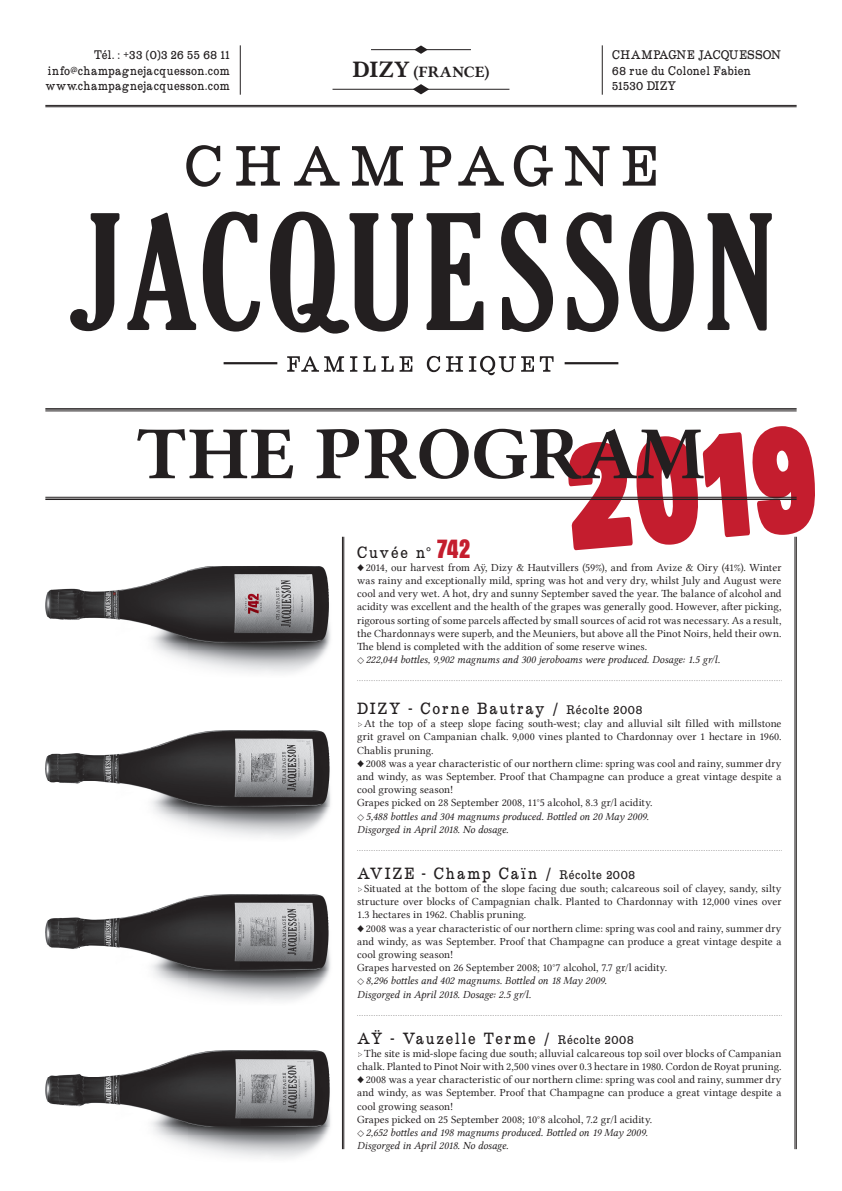
<style>
.page{position:relative;width:842px;height:1191px;background:#fff}
.page>*{position:absolute;margin:0;border:0;box-sizing:border-box;transform-origin:0 0}
.t1{font:75px "Lin Libertine B";color:#231f20}
.t2{font:16.9px "Roundslab Serif";letter-spacing:.11em;color:#231f20}
.t3{font:16px "Lin Libertine B";letter-spacing:.025em;color:#231f20}
.t4{font:13px/15.6px "Roundslab Serif";letter-spacing:.02em;color:#231f20}
.t5{font:11px/13.2px "Lin Libertine";letter-spacing:.005em;color:#231f20}
.t6{font:11px/13.2px "Lin Libertine I";letter-spacing:-.005em;color:#231f20}
.s1{font-size:24px}
.s2{font-family:"Aurora BT";font-weight:700;font-stretch:condensed;font-size:27.3px;color:#c41d2e}
.s3{font-family:"Lin Libertine"}
.s4{font-size:13px}
</style>
<div class="page">
<hr style="left:602px;top:45px;width:1px;height:50px;background:#231f20">
<hr style="left:45px;top:105px;width:752px;height:1px;background:#231f20">
<hr style="left:45px;top:107px;width:752px;height:1px;background:#231f20">
<hr style="left:332px;top:89px;width:177px;height:1px;background:#231f20">
<hr style="left:371px;top:49px;width:100px;height:1px;background:#231f20">
<svg style="left:413px;top:84px;width:16px;height:10px"></svg>
<svg style="left:414px;top:45px;width:14px;height:9px"></svg>
<hr style="left:240px;top:45px;width:1px;height:50px;background:#231f20">
<svg style="left:568px;top:426px;width:247px;height:124px"></svg>
<svg style="left:357px;top:680px;width:423px;height:1px"></svg>
<svg style="left:357px;top:850px;width:423px;height:1px"></svg>
<svg style="left:357px;top:1015px;width:423px;height:1px"></svg>
<img style="left:81px;top:747px;width:71px;height:57px">
<img style="left:153px;top:806px;width:144px;height:31px">
<img style="left:297px;top:785px;width:34px;height:50px">
<img style="left:329px;top:757px;width:1px;height:28px">
<img style="left:45px;top:753px;width:36px;height:31px">
<img style="left:152px;top:730px;width:177px;height:76px">
<img style="left:81px;top:911px;width:70px;height:43px">
<img style="left:153px;top:970px;width:144px;height:31px">
<img style="left:297px;top:949px;width:34px;height:50px">
<img style="left:328px;top:921px;width:1px;height:28px">
<img style="left:45px;top:917px;width:36px;height:32px">
<img style="left:151px;top:894px;width:177px;height:76px">
<img style="left:81px;top:1067px;width:71px;height:58px">
<img style="left:153px;top:1127px;width:144px;height:31px">
<img style="left:297px;top:1106px;width:34px;height:50px">
<img style="left:329px;top:1077px;width:1px;height:29px">
<img style="left:45px;top:1074px;width:36px;height:33px">
<img style="left:152px;top:1050px;width:177px;height:77px">
<hr style="left:796px;top:537px;width:1px;height:612px;background:#231f20">
<hr style="left:795px;top:537px;width:1px;height:612px;background:#231f20">
<hr style="left:343px;top:537px;width:1px;height:612px;background:#231f20">
<hr style="left:342px;top:537px;width:1px;height:612px;background:#231f20">
<hr style="left:45px;top:408px;width:752px;height:2px;background:#231f20">
<hr style="left:45px;top:411px;width:752px;height:1px;background:#231f20">
<hr style="left:45px;top:497px;width:752px;height:1px;background:#231f20">
<hr style="left:45px;top:498px;width:752px;height:2px;background:#231f20">
<svg style="left:70px;top:145px;width:702px;height:230px"></svg>
<img style="left:81px;top:582px;width:71px;height:58px">
<img style="left:153px;top:642px;width:144px;height:31px">
<img style="left:297px;top:622px;width:34px;height:49px">
<img style="left:45px;top:588px;width:36px;height:32px">
<img style="left:152px;top:566px;width:177px;height:76px">
<p class="t4" style="left:45px;top:47px;width:186px;text-align:justify;text-indent:49px">Tél. : +33 (0)3 26 55 68 11 info@champagnejacquesson.com www.champagnejacquesson.com</p>
<h3 class="t3" style="left:352px;top:60px;width:139px"><span class="s1">DIZY</span> (FRANCE)</h3>
<p class="t4" style="left:612px;top:47px;width:170px">CHAMPAGNE JACQUESSON<br>68 rue du Colonel Fabien<br>51530 DIZY</p>
<h1 class="t1" style="left:137px;top:402px;width:570px">THE PROGRAM</h1>
<h2 class="t2" style="left:357px;top:542px;width:114px">Cuvée n° <span class="s2">742</span></h2>
<p class="t5" style="left:357px;top:560px;width:426px;text-align:justify">♦ 2014, our harvest from Aÿ, Dizy &amp; Hautvillers (59%), and from Avize &amp; Oiry (41%). Winter was rainy and exceptionally mild, spring was hot and very dry, whilst July and August were cool and very wet. A hot, dry and sunny September saved the year. The balance of alcohol and acidity was excellent and the health of the grapes was generally good. However, after picking, rigorous sorting of some parcels affected by small sources of acid rot was necessary. As a result, the Chardonnays were superb, and the Meuniers, but above all the Pinot Noirs, held their own.<br>The blend is completed with the addition of some reserve wines.</p>
<p class="t6" style="left:357px;top:653px;width:364px"><span class="s3">◇</span> 222,044 bottles, 9,902 magnums and 300 jeroboams were produced. Dosage: 1.5 gr/l.</p>
<h2 class="t2" style="left:357px;top:698px;width:287px">DIZY - Corne Bautray / <span class="s4">Récolte 2008</span></h2>
<p class="t5" style="left:357px;top:717px;width:426px">▷ At the top of a steep slope facing south-west; clay and alluvial silt filled with millstone grit gravel on Campanian chalk. 9,000 vines planted to Chardonnay over 1 hectare in 1960.<br>Chablis pruning.<br>♦ 2008 was a year characteristic of our northern clime: spring was cool and rainy, summer dry and windy, as was September. Proof that Champagne can produce a great vintage despite a cool growing season!<br>Grapes picked on 28 September 2008, 11°5 alcohol, 8.3 gr/l acidity.</p>
<p class="t6" style="left:357px;top:810px;width:293px"><span class="s3">◇</span> 5,488 bottles and 304 magnums produced. Bottled on 20 May 2009.<br>Disgorged in April 2018. No dosage.</p>
<h2 class="t2" style="left:357px;top:863px;width:279px">AVIZE - Champ Caïn / <span class="s4">Récolte 2008</span></h2>
<p class="t5" style="left:357px;top:881px;width:426px">▷ Situated at the bottom of the slope facing due south; calcareous soil of clayey, sandy, silty structure over blocks of Campagnian chalk. Planted to Chardonnay with 12,000 vines over 1.3 hectares in 1962. Chablis pruning.<br>♦ 2008 was a year characteristic of our northern clime: spring was cool and rainy, summer dry and windy, as was September. Proof that Champagne can produce a great vintage despite a cool growing season!<br>Grapes harvested on 26 September 2008; 10°7 alcohol, 7.7 gr/l acidity.</p>
<p class="t6" style="left:357px;top:974px;width:251px"><span class="s3">◇</span> 8,296 bottles and 402 magnums. Bottled on 18 May 2009.<br>Disgorged in April 2018. Dosage: 2.5 gr/l.</p>
<h2 class="t2" style="left:357px;top:1028px;width:278px">AŸ - Vauzelle Terme / <span class="s4">Récolte 2008</span></h2>
<p class="t5" style="left:357px;top:1046px;width:426px">▷ The site is mid-slope facing due south; alluvial calcareous top soil over blocks of Campanian chalk. Planted to Pinot Noir with 2,500 vines over 0.3 hectare in 1980. Cordon de Royat pruning. ♦ 2008 was a year characteristic of our northern clime: spring was cool and rainy, summer dry and windy, as was September. Proof that Champagne can produce a great vintage despite a cool growing season!<br>Grapes picked on 25 September 2008; 10°8 alcohol, 7.2 gr/l acidity.</p>
<p class="t6" style="left:357px;top:1126px;width:292px"><span class="s3">◇</span> 2,652 bottles and 198 magnums produced. Bottled on 19 May 2009.<br>Disgorged in April 2018. No dosage.</p>
</div>
